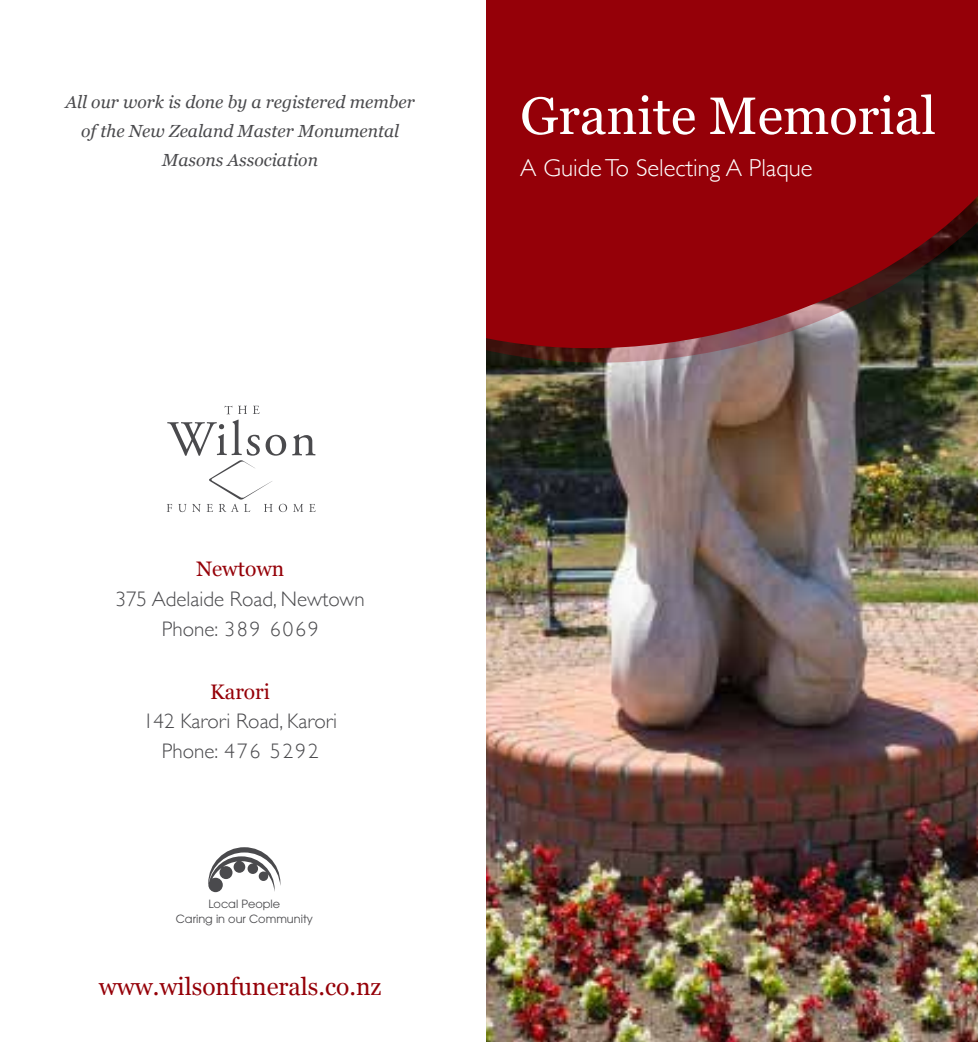
<style>
.page{position:relative;width:978px;height:1042px;background:#fff}
.page>*{position:absolute;margin:0;border:0;box-sizing:border-box;transform-origin:0 0}
.t1{font:52.5px "Georgia";color:#fff}
.t2{font:300 24.5px "Gill Sans";color:#fff}
.t3{font:24.5px "Georgia";color:#950008}
.t4{font:300 21px/29.8px "Gill Sans";color:#4a4a4d;text-align:center}
.t5{font:21px "Georgia";color:#950008}
.t6{font:italic 17.5px/29.4px "Georgia";color:#4a4a4d;text-align:center}
.t7{font:11.38px/14.7px "ITC Avant Garde Pro";color:#4a4a4d;text-align:center}
</style>
<div class="page">
<img style="left:486px;top:396px;width:491px;height:646px">
<svg style="left:486px;top:0;width:491px;height:396px;background:#8a1216"></svg>
<svg style="left:167px;top:406px;width:148px;height:106px"></svg>
<svg style="left:208px;top:847px;width:72px;height:45px"></svg>
<p class="t6" style="left:65px;top:86px;width:351px">All our work is done by a registered member of the New Zealand Master Monumental<br>Masons Association</p>
<h1 class="t1" style="left:520px;top:78px;width:417px">Granite Memorial</h1>
<h2 class="t2" style="left:520px;top:149px;width:294px">A Guide To Selecting A Plaque</h2>
<p class="t5" style="left:196px;top:553px;width:90px">Newtown</p>
<p class="t4" style="left:115px;top:583px;width:250px">375 Adelaide Road, Newtown<br>Phone: 389 6069</p>
<p class="t5" style="left:210px;top:676px;width:61px">Karori</p>
<p class="t4" style="left:143px;top:706px;width:196px">142 Karori Road, Karori<br>Phone: 476 5292</p>
<p class="t7" style="left:176px;top:896px;width:139px">Local People<br>Caring in our Community</p>
<h2 class="t3" style="left:99px;top:969px;width:284px">www.wilsonfunerals.co.nz</h2>
</div>
